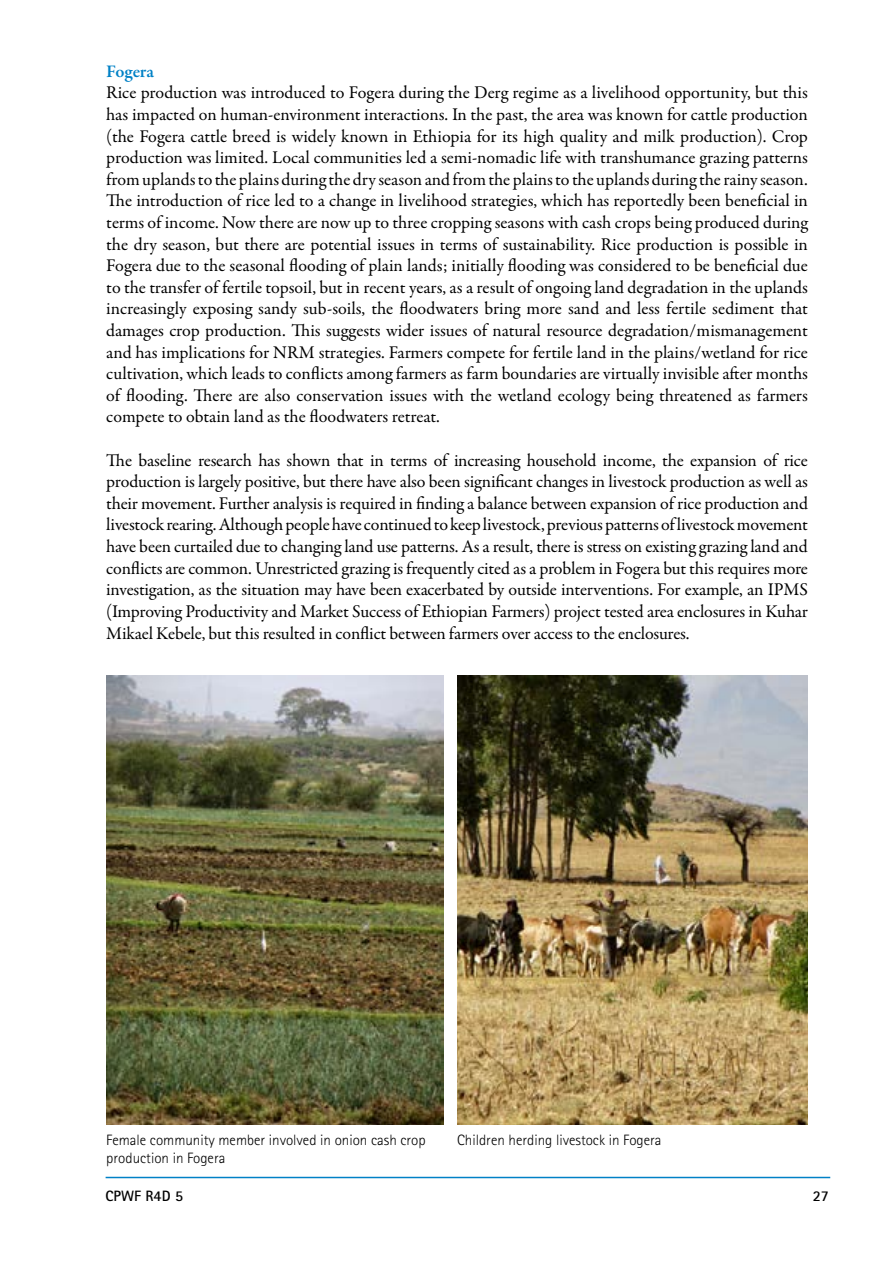
<style>
.page{position:relative;width:893px;height:1263px;background:#fff}
.page>*{position:absolute;margin:0;border:0;box-sizing:border-box;transform-origin:0 0}
.t1{font:18px/21.6px "Garamond Premr Pro";letter-spacing:-.01em;color:#000;text-align:justify}
.t2{font:600 18px "Garamond Premr Pro";color:#0081c6}
.t3{font:300 15px/18px "Rotis Sans Serif Pro";color:#000}
.t4{font:700 15px "Rotis Sans Serif Pro";color:#000}
</style>
<div class="page">
<hr style="left:106px;top:1177px;width:724px;height:1px;background:#0081c6">
<img style="left:457px;top:675px;width:351px;height:450px">
<img style="left:106px;top:675px;width:338px;height:450px">
<p class="t2" style="left:106px;top:60px;width:49px">Fogera</p>
<p class="t1" style="left:106px;top:82px;width:703px">Rice production was introduced to Fogera during the Derg regime as a livelihood opportunity, but this has impacted on human-environment interactions. In the past, the area was known for cattle production (the Fogera cattle breed is widely known in Ethiopia for its high quality and milk production). Crop production was limited. Local communities led a semi-nomadic life with transhumance grazing patterns from uplands to the plains during the dry season and from the plains to the uplands during the rainy season.<br>The introduction of rice led to a change in livelihood strategies, which has reportedly been beneficial in terms of income. Now there are now up to three cropping seasons with cash crops being produced during the dry season, but there are potential issues in terms of sustainability. Rice production is possible in Fogera due to the seasonal flooding of plain lands; initially flooding was considered to be beneficial due to the transfer of fertile topsoil, but in recent years, as a result of ongoing land degradation in the uplands increasingly exposing sandy sub-soils, the floodwaters bring more sand and less fertile sediment that damages crop production. This suggests wider issues of natural resource degradation/mismanagement and has implications for NRM strategies. Farmers compete for fertile land in the plains/wetland for rice cultivation, which leads to conflicts among farmers as farm boundaries are virtually invisible after months of flooding. There are also conservation issues with the wetland ecology being threatened as farmers compete to obtain land as the floodwaters retreat.</p>
<p class="t1" style="left:106px;top:450px;width:703px">The baseline research has shown that in terms of increasing household income, the expansion of rice production is largely positive, but there have also been significant changes in livestock production as well as their movement. Further analysis is required in finding a balance between expansion of rice production and livestock rearing. Although people have continued to keep livestock, previous patterns of livestock movement have been curtailed due to changing land use patterns. As a result, there is stress on existing grazing land and conflicts are common. Unrestricted grazing is frequently cited as a problem in Fogera but this requires more investigation, as the situation may have been exacerbated by outside interventions. For example, an IPMS (Improving Productivity and Market Success of Ethiopian Farmers) project tested area enclosures in Kuhar Mikael Kebele, but this resulted in conflict between farmers over access to the enclosures.</p>
<p class="t3" style="left:106px;top:1131px;width:321px">Female community member involved in onion cash crop production in Fogera</p>
<p class="t3" style="left:457px;top:1131px;width:206px">Children herding livestock in Fogera</p>
<p class="t4" style="left:106px;top:1187px;width:79px">CPWF R4D 5</p>
<p class="t4" style="left:813px;top:1187px;width:18px">27</p>
</div>
